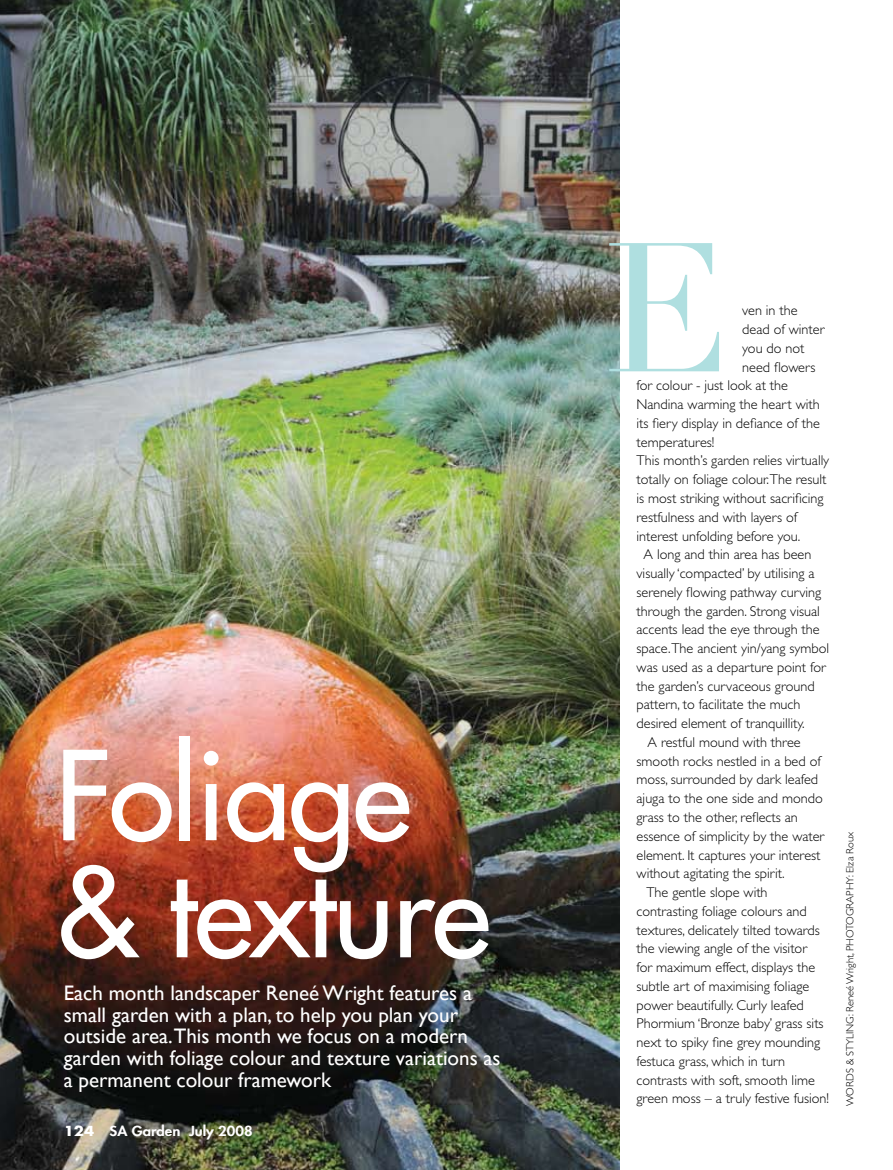
<style>
.page{position:relative;width:893px;height:1170px;background:#fff}
.page>*{position:absolute;margin:0;border:0;box-sizing:border-box;transform-origin:0 0}
.t1{font:180px "Didot LT Std";color:#afdfe0}
.t2{font:500 120px/117px "Futura Std";letter-spacing:-.02em;color:#fff}
.t3{font:21px/21.8px "Gill Sans";color:#fff}
.t4{font:300 14.25px "Gill Sans Std";color:#000}
.t5{font:800 13.5px "Futura Std";color:#fff;scale:1.1 1}
.t6{font:300 10.5px "Gill Sans Std";color:#000}
.s1{font-weight:700}
</style>
<div class="page">
<img style="left:0;top:0;width:619px;height:1169px">
<h2 class="t2" style="left:55px;top:738px;width:437px">Foliage &amp; texture</h2>
<h3 class="t3" style="left:64px;top:981px;width:438px">Each month landscaper Reneé Wright features a small garden with a plan, to help you plan your outside area.This month we focus on a modern garden with foliage colour and texture variations as a permanent colour framework</h3>
<p class="t5" style="left:64px;top:1122px;width:173px"><span class="s1">124</span> SA Garden July 2008</p>
<h1 class="t1" style="left:604px;top:202px;width:128px">E</h1>
<p class="t4" style="left:742px;top:302px;width:57px">ven in the</p>
<p class="t4" style="left:742px;top:321px;width:84px">dead of winter</p>
<p class="t4" style="left:742px;top:340px;width:64px">you do not</p>
<p class="t4" style="left:742px;top:359px;width:75px">need flowers</p>
<p class="t4" style="left:637px;top:377px;width:153px">for colour - just look at the</p>
<p class="t4" style="left:637px;top:396px;width:185px">Nandina warming the heart with</p>
<p class="t4" style="left:637px;top:415px;width:185px">its fiery display in defiance of the</p>
<p class="t4" style="left:637px;top:434px;width:79px">temperatures!</p>
<p class="t4" style="left:637px;top:452px;width:194px">This month’s garden relies virtually</p>
<p class="t4" style="left:637px;top:471px;width:191px">totally on foliage colour.The result</p>
<p class="t4" style="left:637px;top:490px;width:189px">is most striking without sacrificing</p>
<p class="t4" style="left:637px;top:509px;width:162px">restfulness and with layers of</p>
<p class="t4" style="left:637px;top:527px;width:165px">interest unfolding before you.</p>
<p class="t4" style="left:644px;top:546px;width:169px">A long and thin area has been</p>
<p class="t4" style="left:637px;top:565px;width:179px">visually ‘compacted’ by utilising a</p>
<p class="t4" style="left:637px;top:584px;width:186px">serenely flowing pathway curving</p>
<p class="t4" style="left:637px;top:602px;width:185px">through the garden. Strong visual</p>
<p class="t4" style="left:637px;top:621px;width:185px">accents lead the eye through the</p>
<p class="t4" style="left:637px;top:640px;width:194px">space.The ancient yin/yang symbol</p>
<p class="t4" style="left:637px;top:659px;width:191px">was used as a departure point for</p>
<p class="t4" style="left:637px;top:677px;width:180px">the garden’s curvaceous ground</p>
<p class="t4" style="left:637px;top:696px;width:165px">pattern, to facilitate the much</p>
<p class="t4" style="left:637px;top:715px;width:170px">desired element of tranquillity.</p>
<p class="t4" style="left:648px;top:734px;width:155px">A restful mound with three</p>
<p class="t4" style="left:637px;top:752px;width:186px">smooth rocks nestled in a bed of</p>
<p class="t4" style="left:637px;top:771px;width:183px">moss, surrounded by dark leafed</p>
<p class="t4" style="left:637px;top:790px;width:188px">ajuga to the one side and mondo</p>
<p class="t4" style="left:637px;top:809px;width:163px">grass to the other, reflects an</p>
<p class="t4" style="left:637px;top:827px;width:189px">essence of simplicity by the water</p>
<p class="t4" style="left:637px;top:846px;width:185px">element. It captures your interest</p>
<p class="t4" style="left:637px;top:865px;width:149px">without agitating the spirit.</p>
<p class="t4" style="left:646px;top:884px;width:123px">The gentle slope with</p>
<p class="t4" style="left:637px;top:902px;width:172px">contrasting foliage colours and</p>
<p class="t4" style="left:637px;top:921px;width:185px">textures, delicately tilted towards</p>
<p class="t4" style="left:637px;top:940px;width:172px">the viewing angle of the visitor</p>
<p class="t4" style="left:637px;top:959px;width:180px">for maximum effect, displays the</p>
<p class="t4" style="left:637px;top:977px;width:174px">subtle art of maximising foliage</p>
<p class="t4" style="left:637px;top:996px;width:169px">power beautifully. Curly leafed</p>
<p class="t4" style="left:637px;top:1015px;width:189px">Phormium ‘Bronze baby’ grass sits</p>
<p class="t4" style="left:637px;top:1034px;width:185px">next to spiky fine grey mounding</p>
<p class="t4" style="left:637px;top:1052px;width:150px">festuca grass, which in turn</p>
<p class="t4" style="left:637px;top:1071px;width:180px">contrasts with soft, smooth lime</p>
<p class="t4" style="left:637px;top:1090px;width:194px">green moss – a truly festive fusion!</p>
<p class="t6" style="left:844px;top:1106px;width:275px;rotate:-90deg">WORDS &amp; STYLING: Reneé Wright, PHOTOGRAPHY: Elza Roux</p>
</div>
